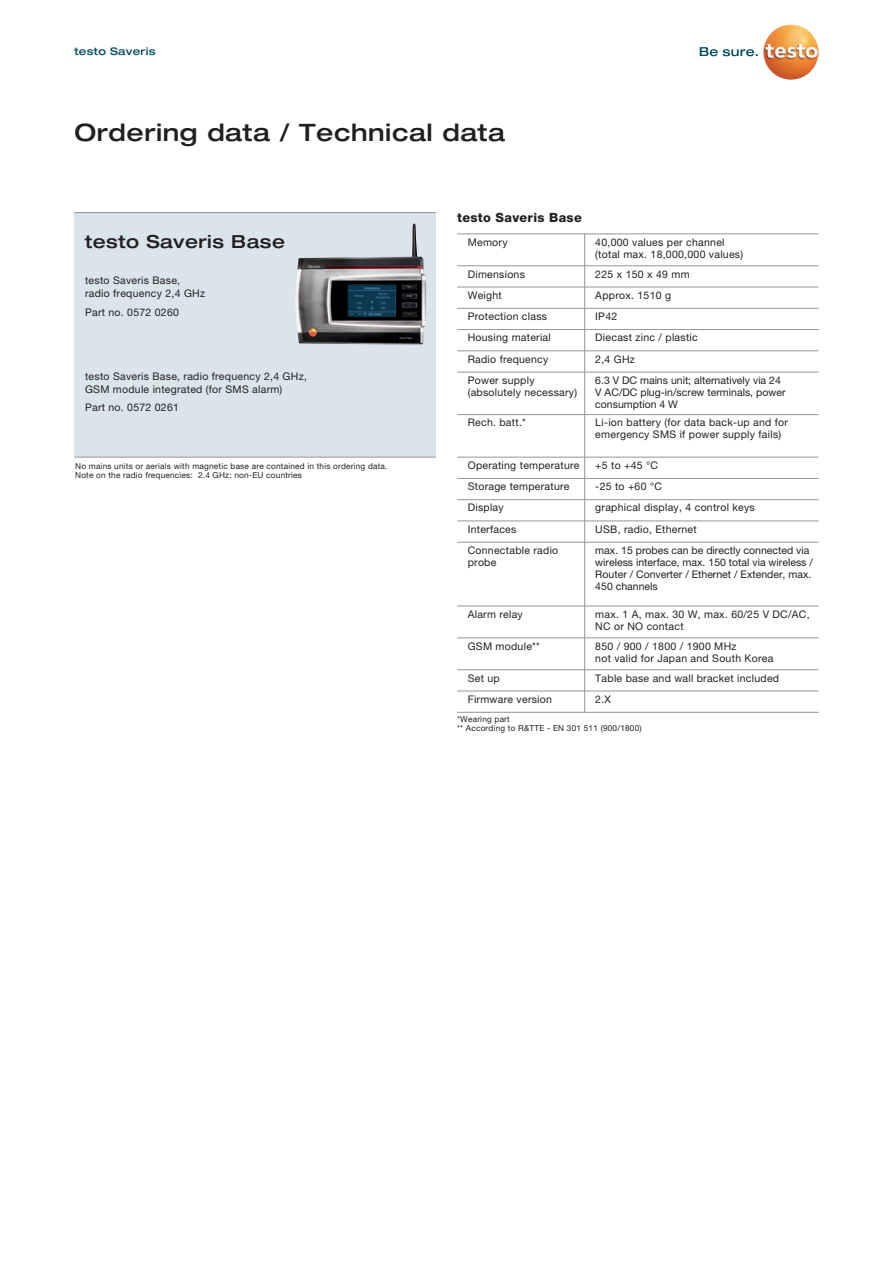
<style>
.page{position:relative;width:893px;height:1263px;background:#fff}
.page>*{position:absolute;margin:0;border:0;box-sizing:border-box;transform-origin:0 0}
.t1{font:500 expanded 24px "Helvetica Neue LTW1 G";letter-spacing:.025em;color:#231f20}
.t2{font:500 expanded 18px "Helvetica Neue LTW1 G";letter-spacing:.025em;color:#231f20}
.t3{font:800 12.75px "Helvetica Neue LTW1 G";letter-spacing:.025em;color:#231f20}
.t4{font:10.5px/12px "Helvetica Neue LTW1 G";letter-spacing:.025em;color:#231f20}
.t5{font:10.5px/12px "Helvetica Neue LTW1 G";color:#231f20}
.t6{font:500 expanded 10.5px "Helvetica Neue LTW1 G";letter-spacing:.025em;color:#074f64}
.t7{font:8.25px/9px "Helvetica Neue LTW1 G";letter-spacing:.025em;color:#231f20}
</style>
<div class="page">
<div style="left:74px;top:213px;width:362px;height:244px;background:#d9e5eb"></div>
<hr style="left:74px;top:212px;width:362px;height:1px;background:#939598">
<hr style="left:74px;top:457px;width:362px;height:1px;background:#939598">
<img style="left:295px;top:223px;width:131px;height:121px">
<svg style="left:700px;top:47px;width:58px;height:9px"></svg>
<img style="left:763px;top:24px;width:56px;height:56px;border-radius:28px">
<hr style="left:457px;top:233px;width:362px;height:1px;background:#939598">
<hr style="left:457px;top:265px;width:362px;height:1px;background:#939598">
<hr style="left:457px;top:287px;width:362px;height:1px;background:#939598">
<hr style="left:457px;top:308px;width:362px;height:1px;background:#939598">
<hr style="left:457px;top:329px;width:362px;height:1px;background:#939598">
<hr style="left:457px;top:350px;width:362px;height:1px;background:#939598">
<hr style="left:457px;top:372px;width:362px;height:1px;background:#939598">
<hr style="left:457px;top:414px;width:362px;height:1px;background:#939598">
<hr style="left:457px;top:457px;width:362px;height:1px;background:#939598">
<hr style="left:457px;top:478px;width:362px;height:1px;background:#939598">
<hr style="left:457px;top:499px;width:362px;height:1px;background:#939598">
<hr style="left:457px;top:520px;width:362px;height:1px;background:#939598">
<hr style="left:457px;top:542px;width:362px;height:1px;background:#939598">
<hr style="left:457px;top:606px;width:362px;height:1px;background:#939598">
<hr style="left:457px;top:637px;width:362px;height:1px;background:#939598">
<hr style="left:457px;top:669px;width:362px;height:1px;background:#939598">
<hr style="left:457px;top:691px;width:362px;height:1px;background:#939598">
<hr style="left:457px;top:712px;width:362px;height:1px;background:#939598">
<hr style="left:584px;top:234px;width:1px;height:478px;background:#939598">
<p class="t6" style="left:74px;top:44px;width:83px">testo Saveris</p>
<h1 class="t1" style="left:74px;top:118px;width:432px">Ordering data / Technical data</h1>
<h2 class="t2" style="left:85px;top:230px;width:201px">testo Saveris Base</h2>
<p class="t4" style="left:85px;top:273px;width:122px;line-height:13.5px">testo Saveris Base, radio frequency 2,4 GHz</p>
<p class="t4" style="left:85px;top:306px;width:95px">Part no. 0572 0260</p>
<p class="t4" style="left:85px;top:369px;width:223px;line-height:13.5px">testo Saveris Base, radio frequency 2,4 GHz,<br>GSM module integrated (for SMS alarm)</p>
<p class="t4" style="left:85px;top:402px;width:95px">Part no. 0572 0261</p>
<p class="t7" style="left:75px;top:462px;width:314px">No mains units or aerials with magnetic base are contained in this ordering data.<br>Note on the radio frequencies: 2.4 GHz: non-EU countries</p>
<p class="t3" style="left:457px;top:210px;width:126px">testo Saveris Base</p>
<p class="t4" style="left:468px;top:236px;width:41px">Memory</p>
<p class="t4" style="left:595px;top:236px;width:149px">40,000 values per channel (total max. 18,000,000 values)</p>
<p class="t4" style="left:468px;top:268px;width:59px">Dimensions</p>
<p class="t4" style="left:595px;top:268px;width:96px">225 x 150 x 49 mm</p>
<p class="t4" style="left:468px;top:289px;width:36px">Weight</p>
<p class="t4" style="left:595px;top:289px;width:77px">Approx. 1510 g</p>
<p class="t4" style="left:468px;top:310px;width:81px">Protection class</p>
<p class="t4" style="left:595px;top:310px;width:23px">IP42</p>
<p class="t4" style="left:468px;top:331px;width:85px">Housing material</p>
<p class="t4" style="left:595px;top:331px;width:104px">Diecast zinc / plastic</p>
<p class="t4" style="left:468px;top:353px;width:82px">Radio frequency</p>
<p class="t4" style="left:595px;top:353px;width:41px">2,4 GHz</p>
<p class="t4" style="left:468px;top:374px;width:111px">Power supply (absolutely necessary)</p>
<p class="t5" style="left:595px;top:374px;width:192px">6.3 V DC mains unit; alternatively via 24<br>V AC/DC plug-in/screw terminals, power consumption 4 W</p>
<p class="t4" style="left:468px;top:417px;width:60px">Rech. batt.*</p>
<p class="t4" style="left:595px;top:417px;width:194px">Li-ion battery (for data back-up and for emergency SMS if power supply fails)</p>
<p class="t4" style="left:468px;top:459px;width:113px">Operating temperature</p>
<p class="t4" style="left:595px;top:459px;width:64px">+5 to +45 °C</p>
<p class="t4" style="left:468px;top:480px;width:103px">Storage temperature</p>
<p class="t4" style="left:595px;top:480px;width:68px">-25 to +60 °C</p>
<p class="t4" style="left:468px;top:502px;width:37px">Display</p>
<p class="t4" style="left:595px;top:502px;width:161px">graphical display, 4 control keys</p>
<p class="t4" style="left:468px;top:523px;width:50px">Interfaces</p>
<p class="t4" style="left:595px;top:523px;width:103px">USB, radio, Ethernet</p>
<p class="t4" style="left:468px;top:544px;width:92px">Connectable radio probe</p>
<p class="t5" style="left:595px;top:544px;width:219px">max. 15 probes can be directly connected via wireless interface, max. 150 total via wireless / Router / Converter / Ethernet / Extender, max.<br>450 channels</p>
<p class="t4" style="left:468px;top:608px;width:57px">Alarm relay</p>
<p class="t4" style="left:595px;top:608px;width:216px">max. 1 A, max. 30 W, max. 60/25 V DC/AC,<br>NC or NO contact</p>
<p class="t4" style="left:468px;top:640px;width:74px">GSM module**</p>
<p class="t4" style="left:595px;top:640px;width:180px">850 / 900 / 1800 / 1900 MHz<br>not valid for Japan and South Korea</p>
<p class="t4" style="left:468px;top:672px;width:34px">Set up</p>
<p class="t4" style="left:595px;top:672px;width:185px">Table base and wall bracket included</p>
<p class="t4" style="left:468px;top:693px;width:86px">Firmware version</p>
<p class="t4" style="left:595px;top:693px;width:17px">2.X</p>
<p class="t7" style="left:457px;top:715px;width:186px">*Wearing part<br>** According to R&amp;TTE - EN 301 511 (900/1800)</p>
</div>
